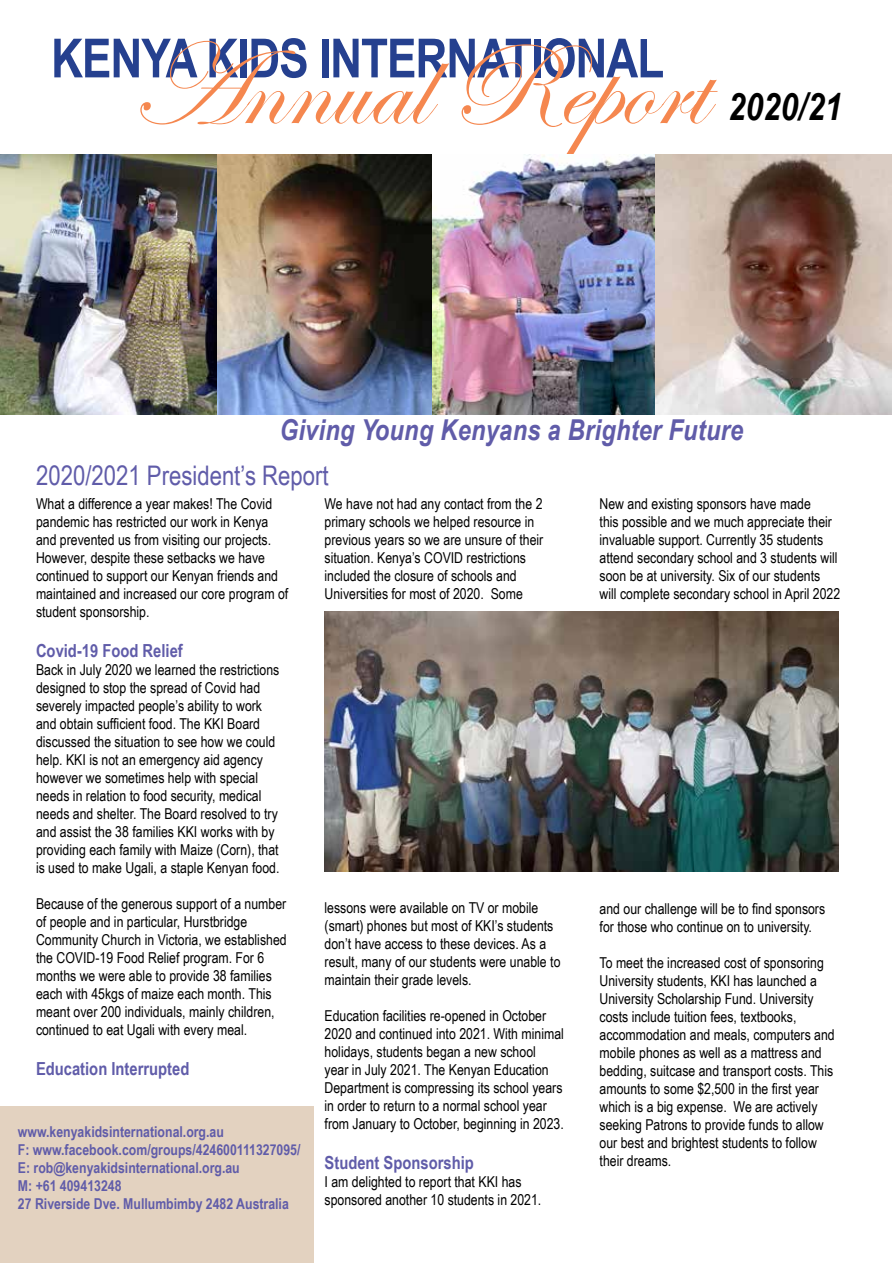
<style>
.page{position:relative;width:893px;height:1263px;background:#fff}
.page>*{position:absolute;margin:0;border:0;box-sizing:border-box;transform-origin:0 0}
.t1{font:118.5px "Edwardian Script ITC";color:#f5874f}
.t2{font:700 54px "Arial Narrow";letter-spacing:-.02em;color:#25408f}
.t3{font:italic 700 37.8px "Arial Narrow";letter-spacing:.01em;color:#000}
.t4{font:italic 700 28.8px "Arial Narrow";letter-spacing:.01em;color:#605ca9}
.t5{font:27px "Arial Narrow";color:#605ca9}
.t6{font:700 18px "Arial Narrow";color:#605ca9}
.t7{font:15px/18px "Arial Narrow";color:#000}
.t8{font:700 15px/18px "Arial Narrow";color:#605ca9}
</style>
<div class="page">
<div style="left:0;top:1106px;width:313px;height:157px;background:#e3d2c0"></div>
<img style="left:432px;top:154px;width:223px;height:260px">
<img style="left:0;top:154px;width:432px;height:261px">
<img style="left:325px;top:612px;width:514px;height:259px">
<img style="left:655px;top:154px;width:237px;height:261px">
<h2 class="t2" style="left:51px;top:17px;width:615px">KENYA KIDS INTERNATIONAL</h2>
<h1 class="t1" style="left:130px;top:22px;width:577px">Annual Report</h1>
<h3 class="t3" style="left:728px;top:79px;width:116px">2020/21</h3>
<h3 class="t4" style="left:280px;top:408px;width:465px">Giving Young Kenyans a Brighter Future</h3>
<h3 class="t5" style="left:36px;top:455px;width:294px">2020/2021 President’s Report</h3>
<p class="t7" style="left:36px;top:494px;width:254px">What a difference a year makes! The Covid pandemic has restricted our work in Kenya and prevented us from visiting our projects.<br>However, despite these setbacks we have continued to support our Kenyan friends and maintained and increased our core program of student sponsorship.</p>
<p class="t6" style="left:36px;top:637px;width:148px">Covid-19 Food Relief</p>
<p class="t7" style="left:36px;top:660px;width:245px">Back in July 2020 we learned the restrictions designed to stop the spread of Covid had severely impacted people’s ability to work and obtain sufficient food. The KKI Board discussed the situation to see how we could help. KKI is not an emergency aid agency however we sometimes help with special needs in relation to food security, medical needs and shelter. The Board resolved to try and assist the 38 families KKI works with by providing each family with Maize (Corn), that is used to make Ugali, a staple Kenyan food.</p>
<p class="t7" style="left:36px;top:894px;width:252px">Because of the generous support of a number of people and in particular, Hurstbridge Community Church in Victoria, we established the COVID-19 Food Relief program. For 6 months we were able to provide 38 families each with 45kgs of maize each month. This meant over 200 individuals, mainly children, continued to eat Ugali with every meal.</p>
<p class="t6" style="left:36px;top:1054px;width:155px">Education Interrupted</p>
<p class="t8" style="left:18px;top:1122px;width:284px">www.kenyakidsinternational.org.au<br>F: www.facebook.com/groups/424600111327095/ E: rob@kenyakidsinternational.org.au<br>M: +61 409413248<br>27 Riverside Dve. Mullumbimby 2482 Australia</p>
<p class="t7" style="left:325px;top:494px;width:220px">We have not had any contact from the 2 primary schools we helped resource in previous years so we are unsure of their situation. Kenya’s COVID restrictions included the closure of schools and Universities for most of 2020. Some</p>
<p class="t7" style="left:325px;top:898px;width:237px">lessons were available on TV or mobile (smart) phones but most of KKI’s students don’t have access to these devices. As a result, many of our students were unable to maintain their grade levels.</p>
<p class="t7" style="left:325px;top:1006px;width:241px">Education facilities re-opened in October 2020 and continued into 2021. With minimal holidays, students began a new school<br>year in July 2021. The Kenyan Education Department is compressing its school years in order to return to a normal school year from January to October, beginning in 2023.</p>
<p class="t6" style="left:325px;top:1149px;width:151px">Student Sponsorship</p>
<p class="t7" style="left:325px;top:1172px;width:218px">I am delighted to report that KKI has sponsored another 10 students in 2021.</p>
<p class="t7" style="left:600px;top:494px;width:242px">New and existing sponsors have made<br>this possible and we much appreciate their invaluable support. Currently 35 students attend secondary school and 3 students will soon be at university. Six of our students will complete secondary school in April 2022</p>
<p class="t7" style="left:600px;top:899px;width:227px">and our challenge will be to find sponsors for those who continue on to university.</p>
<p class="t7" style="left:600px;top:953px;width:237px">To meet the increased cost of sponsoring University students, KKI has launched a University Scholarship Fund. University costs include tuition fees, textbooks, accommodation and meals, computers and mobile phones as well as a mattress and bedding, suitcase and transport costs. This amounts to some $2,500 in the first year which is a big expense. We are actively seeking Patrons to provide funds to allow our best and brightest students to follow their dreams.</p>
</div>
